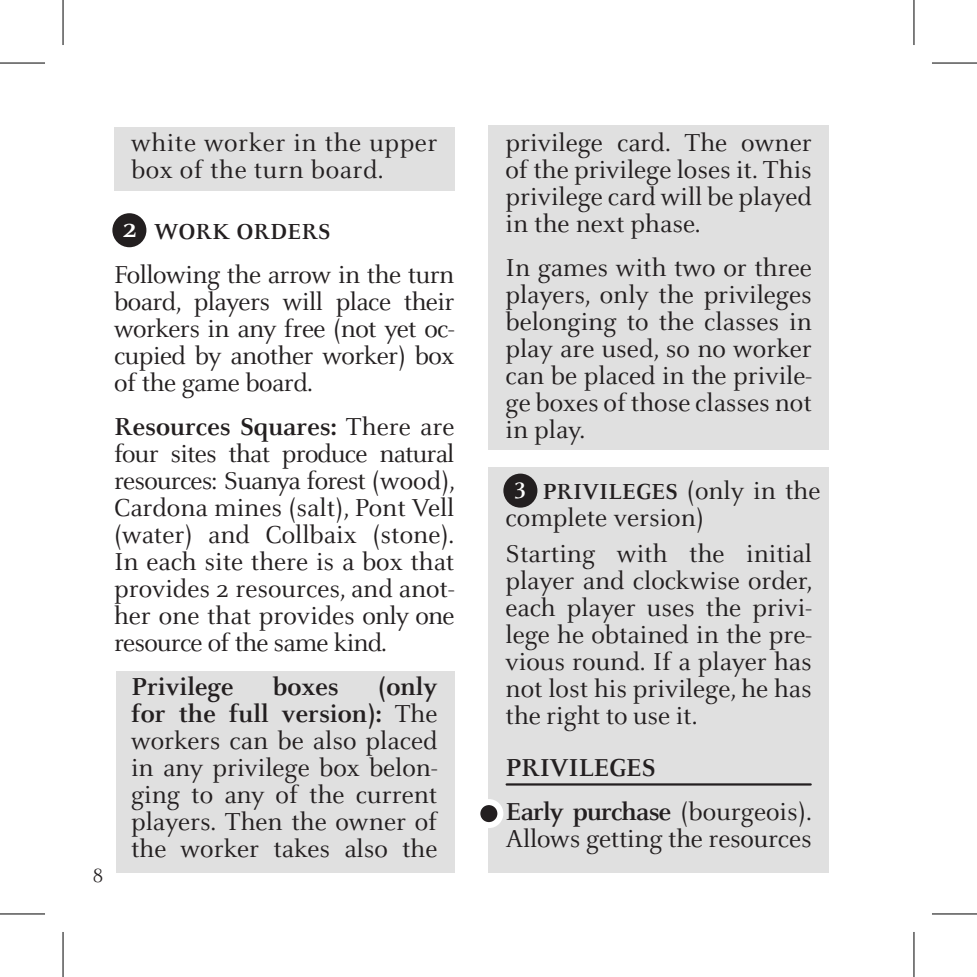
<style>
.page{position:relative;width:977px;height:977px;background:#fff}
.page>*{position:absolute;margin:0;border:0;box-sizing:border-box;transform-origin:0 0}
.t1{font:27px/27px "Celeste";color:#231f20;text-align:justify}
.t2{font:27px/27px "Celeste";letter-spacing:.02em;color:#231f20}
.t3{font:700 27px "Celeste";color:#231f20}
.t4{font:700 24px "Celeste";color:#231f20}
.t5{font:21px "Celeste";color:#231f20}
.s1{font-size:30px;color:#fff}
.s2{font-weight:700}
.s3{font-weight:400;font-size:27px}
</style>
<div class="page">
<div style="left:488px;top:125px;width:340px;height:325px;background:#e0e0e0"></div>
<div style="left:488px;top:467px;width:340px;height:405px;background:#e0e0e0"></div>
<div style="left:114px;top:127px;width:340px;height:64px;background:#e0e0e0"></div>
<div style="left:116px;top:671px;width:338px;height:201px;background:#e0e0e0"></div>
<div style="left:503px;top:473px;width:34px;height:34px;background:#231f20;border-radius:50%"></div>
<div style="left:112px;top:213px;width:34px;height:34px;background:#231f20;border-radius:50%"></div>
<hr style="left:506px;top:783px;width:304px;height:2px;background:#231f20">
<div style="left:477px;top:802px;width:23px;height:23px;background:#231f20;border-radius:50%"></div>
<div style="left:474px;top:799px;width:29px;height:29px;border:6px solid #fff;border-radius:50%"></div>
<hr style="left:0;top:62px;width:45px;height:2px;background:#000">
<hr style="left:931px;top:62px;width:45px;height:2px;background:#000">
<hr style="left:0;top:913px;width:45px;height:1px;background:#000">
<hr style="left:931px;top:913px;width:45px;height:1px;background:#000">
<hr style="left:62px;top:0;width:2px;height:45px;background:#000">
<hr style="left:62px;top:931px;width:2px;height:45px;background:#000">
<hr style="left:913px;top:0;width:1px;height:45px;background:#000">
<hr style="left:913px;top:931px;width:1px;height:45px;background:#000">
<p class="t2" style="left:131px;top:130px;width:308px">white worker in the upper box of the turn board.</p>
<p class="t5" style="left:93px;top:865px;width:12px">8</p>
<p class="t4" style="left:122px;top:219px;width:210px"><span class="s1">2</span> WORK ORDERS</p>
<p class="t1" style="left:114px;top:262px;width:342px">Following the arrow in the turn board, players will place their workers in any free (not yet oc&shy;cupied by another worker) box of the game board.</p>
<p class="t1" style="left:114px;top:414px;width:342px"><span class="s2">Resources Squares:</span> There are four sites that produce natural resources: Suanya forest (wood), Cardona mines (salt), Pont Vell (water) and Collbaix (stone).<br>In each site there is a box that provides 2 resources, and anot&shy;her one that provides only one resource of the same kind.</p>
<p class="t3" style="left:131px;top:672px;width:104px">Privilege</p>
<p class="t3" style="left:273px;top:672px;width:68px">boxes</p>
<p class="t1" style="left:131px;top:674px;width:308px;text-indent:247px"><span class="s2">(only for the full version):</span> The workers can be also placed in any privilege box belon&shy;ging to any of the current players. Then the owner of the worker takes also the</p>
<p class="t1" style="left:505px;top:130px;width:308px">privilege card. The owner of the privilege loses it. This privilege card will be played in the next phase.</p>
<p class="t1" style="left:505px;top:255px;width:308px">In games with two or three players, only the privileges belonging to the classes in play are used, so no worker can be placed in the privile&shy;ge boxes of those classes not in play.</p>
<p class="t4" style="left:514px;top:479px;width:308px"><sup>3</sup> PRIVILEGES <span class="s3">(only in the</span></p>
<p class="t1" style="left:505px;top:505px;width:200px">complete version)</p>
<p class="t1" style="left:505px;top:540px;width:308px">Starting with the initial player and clockwise order, each player uses the privi&shy;lege he obtained in the pre&shy;vious round. If a player has not lost his privilege, he has the right to use it.</p>
<p class="t3" style="left:505px;top:753px;width:151px">PRIVILEGES</p>
<p class="t1" style="left:505px;top:799px;width:308px"><span class="s2">Early purchase</span> (bourgeois).<br>Allows getting the resources</p>
</div>
